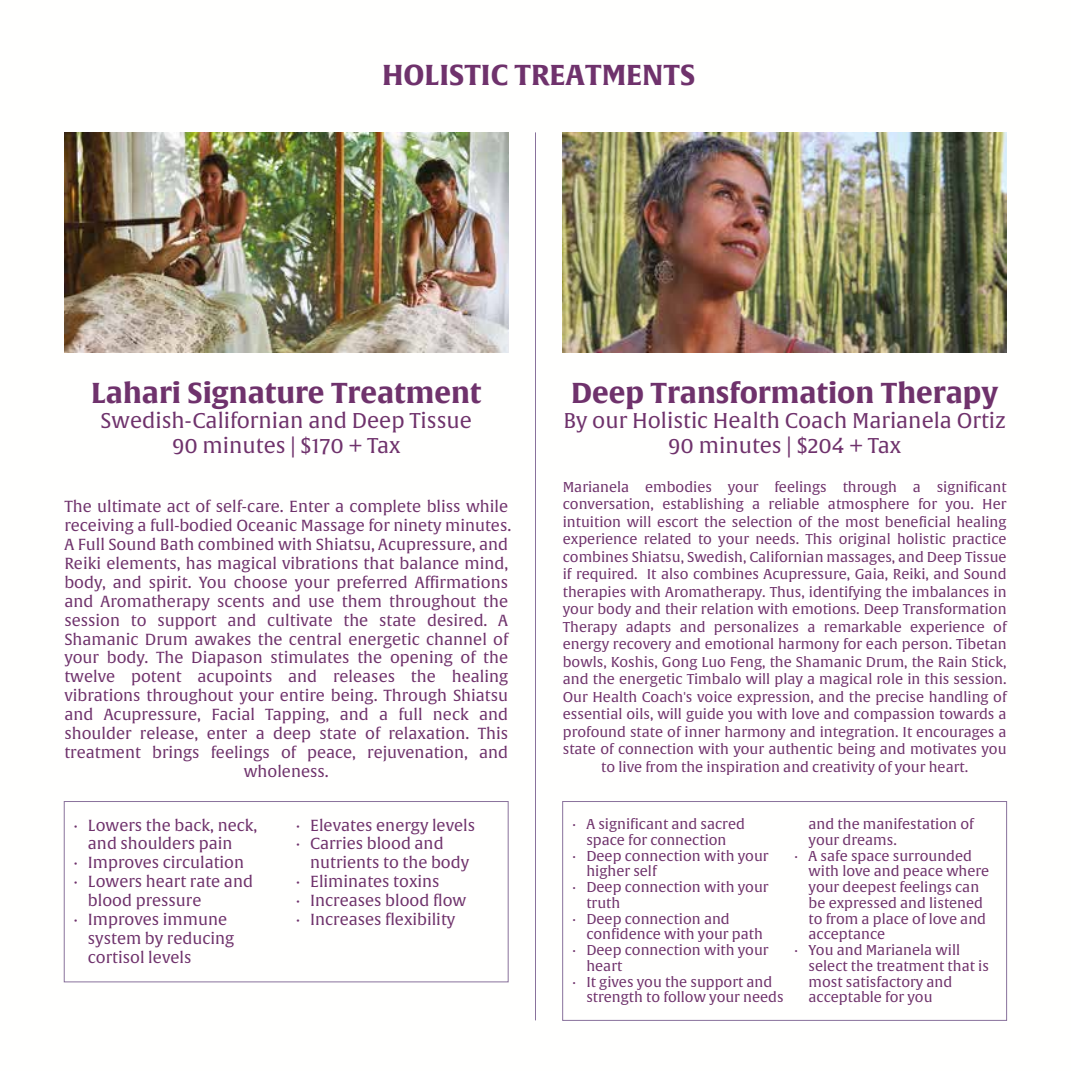
<style>
.page{position:relative;width:1071px;height:1071px;background:#fff}
.page>*{position:absolute;margin:0;border:0;box-sizing:border-box;transform-origin:0 0}
.t1{font:28px "Alverata W07 PE Bold";color:#6f326c}
.t2{font:21px/25.2px "Alverata";color:#6f326c;text-align:center}
.t3{font:15.75px/18.9px "Alverata";color:#6f326c}
.t4{font:14px/15.8px "Alverata";color:#6f326c}
</style>
<div class="page">
<hr style="left:535px;top:132px;width:1px;height:888px;background:#89729c">
<img style="left:64px;top:132px;width:444px;height:221px">
<div style="left:64px;top:801px;width:444px;height:181px;border:1px solid #89729c"></div>
<div style="left:562px;top:801px;width:445px;height:220px;border:1px solid #89729c"></div>
<img style="left:562px;top:132px;width:445px;height:221px">
<h1 class="t1" style="left:382px;top:56px;width:315px">HOLISTIC TREATMENTS</h1>
<h1 class="t1" style="left:91px;top:374px;width:392px">Lahari Signature Treatment</h1>
<h2 class="t2" style="left:101px;top:409px;width:373px">Swedish-Californian and Deep Tissue<br>90 minutes | $170 + Tax</h2>
<p class="t3" style="left:64px;top:498px;width:448px;text-align:center">The ultimate act of self-care. Enter a complete bliss while receiving a full-bodied Oceanic Massage for ninety minutes.<br>A Full Sound Bath combined with Shiatsu, Acupressure, and Reiki elements, has magical vibrations that balance mind, body, and spirit. You choose your preferred Affirmations and Aromatherapy scents and use them throughout the session to support and cultivate the state desired. A Shamanic Drum awakes the central energetic channel of your body. The Diapason stimulates the opening of the twelve potent acupoints and releases the healing vibrations throughout your entire being. Through Shiatsu and Acupressure, Facial Tapping, and a full neck and shoulder release, enter a deep state of relaxation. This treatment brings feelings of peace, rejuvenation, and wholeness.</p>
<h1 class="t1" style="left:571px;top:374px;width:429px">Deep Transformation Therapy</h1>
<h2 class="t2" style="left:564px;top:409px;width:444px">By our Holistic Health Coach Marianela Ortiz<br>90 minutes | $204 + Tax</h2>
<p class="t4" style="left:563px;top:479px;width:445px;line-height:17.5px;text-align:center">Marianela embodies your feelings through a significant conversation, establishing a reliable atmosphere for you. Her intuition will escort the selection of the most beneficial healing experience related to your needs. This original holistic practice combines Shiatsu, Swedish, Californian massages, and Deep Tissue if required. It also combines Acupressure, Gaia, Reiki, and Sound therapies with Aromatherapy. Thus, identifying the imbalances in your body and their relation with emotions. Deep Transformation Therapy adapts and personalizes a remarkable experience of energy recovery and emotional harmony for each person. Tibetan bowls, Koshis, Gong Luo Feng, the Shamanic Drum, the Rain Stick, and the energetic Timbalo will play a magical role in this session.<br>Our Health Coach's voice expression, and the precise handling of essential oils, will guide you with love and compassion towards a profound state of inner harmony and integration. It encourages a state of connection with your authentic being and motivates you to live from the inspiration and creativity of your heart.</p>
<p class="t3" style="left:74px;top:816px;width:5px">·</p>
<p class="t3" style="left:74px;top:854px;width:5px">· ·</p>
<p class="t3" style="left:74px;top:910px;width:5px">·</p>
<p class="t3" style="left:88px;top:816px;width:171px">Lowers the back, neck, and shoulders pain<br>Improves circulation<br>Lowers heart rate and blood pressure<br>Improves immune system by reducing cortisol levels</p>
<p class="t3" style="left:296px;top:816px;width:5px">· ·</p>
<p class="t3" style="left:296px;top:873px;width:5px;text-align:justify">· · ·</p>
<p class="t3" style="left:310px;top:816px;width:167px">Elevates energy levels<br>Carries blood and nutrients to the body<br>Eliminates toxins<br>Increases blood flow<br>Increases flexibility</p>
<p class="t4" style="left:572px;top:817px;width:5px">·</p>
<p class="t4" style="left:572px;top:848px;width:5px">·</p>
<p class="t4" style="left:572px;top:880px;width:5px">·</p>
<p class="t4" style="left:572px;top:911px;width:5px">·</p>
<p class="t4" style="left:572px;top:943px;width:5px">·</p>
<p class="t4" style="left:572px;top:974px;width:5px">·</p>
<p class="t4" style="left:586px;top:817px;width:199px">A significant and sacred space for connection<br>Deep connection with your higher self<br>Deep connection with your truth<br>Deep connection and confidence with your path<br>Deep connection with your heart<br>It gives you the support and strength to follow your needs</p>
<p class="t4" style="left:795px;top:848px;width:5px">·</p>
<p class="t4" style="left:795px;top:943px;width:5px">·</p>
<p class="t4" style="left:809px;top:817px;width:182px">and the manifestation of your dreams.<br>A safe space surrounded with love and peace where your deepest feelings can be expressed and listened to from a place of love and acceptance<br>You and Marianela will select the treatment that is most satisfactory and acceptable for you</p>
</div>
